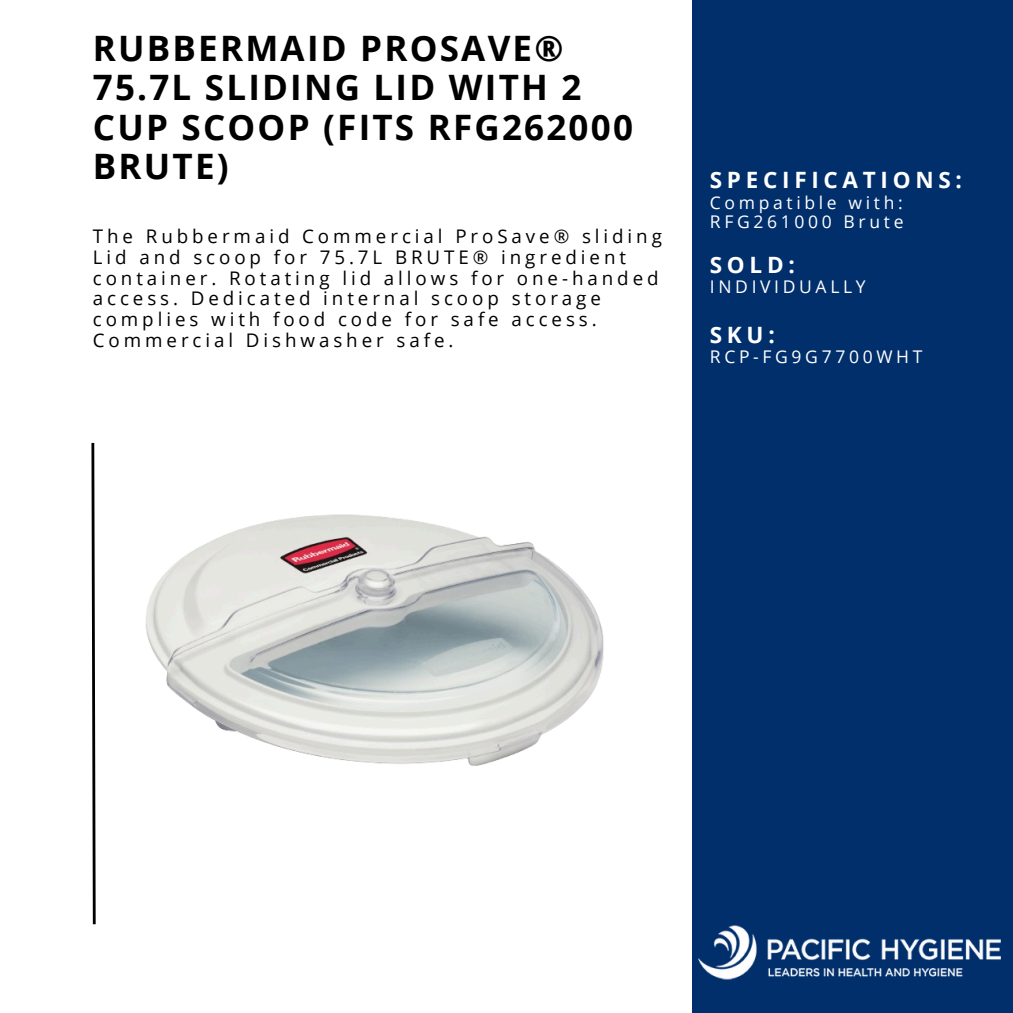
<style>
.page{position:relative;width:1013px;height:1013px;background:#fff}
.page>*{position:absolute;margin:0;border:0;box-sizing:border-box;transform-origin:0 0}
.t1{font:700 35px/39.4px "Open Sans";letter-spacing:.065em;color:#000}
.t2{font:700 22.5px "Open Sans";letter-spacing:.21em;color:#fff}
.t3{font:18.75px/20.6px "Open Sans";letter-spacing:.21em;color:#000}
.t4{font:17.5px/19.8px "Open Sans";letter-spacing:.21em;color:#fff}
</style>
<div class="page">
<div style="left:0;top:0;width:1012px;height:1012px;background:#002f6c"></div>
<div style="left:0;top:0;width:691px;height:1012px;background:#fff"></div>
<svg style="left:91px;top:442px;width:5px;height:483px"></svg>
<img style="left:691px;top:921px;width:310px;height:61px">
<img style="left:145px;top:514px;width:459px;height:252px">
<p class="t1" style="left:93px;top:28px;width:541px">RUBBERMAID PROSAVE®<br>75.7L SLIDING LID WITH 2<br>CUP SCOOP (FITS RFG262000<br>BRUTE)</p>
<p class="t3" style="left:93px;top:226px;width:570px">The Rubbermaid Commercial ProSave® sliding Lid and scoop for 75.7L BRUTE® ingredient container. Rotating lid allows for one-handed access. Dedicated internal scoop storage complies with food code for safe access.<br>Commercial Dishwasher safe.</p>
<p class="t2" style="left:710px;top:164px;width:253px">SPECIFICATIONS:</p>
<p class="t4" style="left:710px;top:192px;width:195px">Compatible with:<br>RFG261000 Brute</p>
<h2 class="t2" style="left:710px;top:248px;width:86px">SOLD:</h2>
<h2 class="t4" style="left:710px;top:276px;width:157px">INDIVIDUALLY</h2>
<h2 class="t2" style="left:710px;top:319px;width:66px">SKU:</h2>
<h2 class="t4" style="left:710px;top:347px;width:214px">RCP-FG9G7700WHT</h2>
</div>
